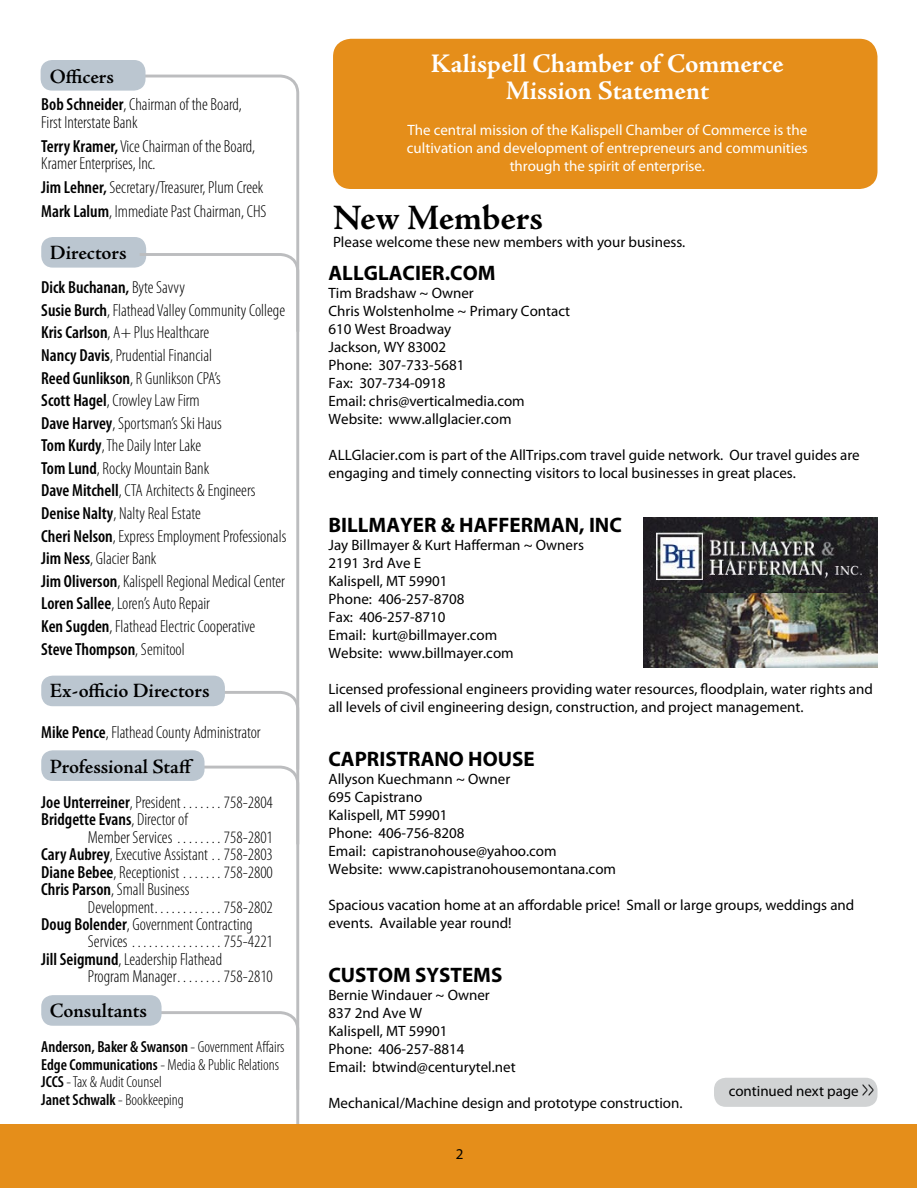
<style>
.page{position:relative;width:918px;height:1188px;background:#fff}
.page>*{position:absolute;margin:0;border:0;box-sizing:border-box;transform-origin:0 0}
.t1{font:700 36px "Adobe Jenson Pro";letter-spacing:-.005em;color:#000}
.t2{font:700 27px/27px "Adobe Jenson Pro";letter-spacing:-.005em;color:#fff;text-align:center}
.t3{font:700 21px "Myriad Pro";color:#000}
.t4{font:600 20.4px "Adobe Jenson Pro";letter-spacing:-.005em;color:#000}
.t5{font:300 condensed 17.55px/22.6px "Myriad Pro";color:#000}
.t6{font:300 condensed 16.05px/17.5px "Myriad Pro";color:#000}
.t7{font:15px/18px "Myriad Pro";color:#000}
.t8{font:15px/18px "Myriad Pro";color:#fff;text-align:center}
.s1{font-weight:600}
.s2{font-size:22.5px}
</style>
<div class="page">
<svg style="left:140px;top:74px;width:160px;height:1050px"></svg>
<div style="left:1px;top:1124px;width:916px;height:63px;background:#e58e1a"></div>
<div style="left:333px;top:39px;width:545px;height:150px;background:#e58e1a;border-radius:18px"></div>
<svg style="left:140px;top:1010px;width:160px;height:83px"></svg>
<div style="left:41px;top:995px;width:121px;height:31px;background:#bbc6d0;border-radius:12px"></div>
<svg style="left:137px;top:689px;width:163px;height:158px"></svg>
<div style="left:41px;top:750px;width:164px;height:31px;background:#bbc6d0;border-radius:12px"></div>
<div style="left:41px;top:676px;width:184px;height:30px;background:#bbc6d0;border-radius:12px"></div>
<div style="left:41px;top:237px;width:105px;height:31px;background:#bbc6d0;border-radius:12px"></div>
<div style="left:41px;top:60px;width:105px;height:31px;background:#bbc6d0;border-radius:12px"></div>
<svg style="left:137px;top:252px;width:163px;height:83px"></svg>
<img style="left:644px;top:518px;width:234px;height:149px">
<div style="left:714px;top:1078px;width:164px;height:29px;background:#d1d3d4;border-radius:12px"></div>
<p class="t4" style="left:50px;top:65px;width:66px">Officers</p>
<p class="t5" style="left:41px;top:96px;width:202px;line-height:17.5px"><span class="s1">Bob Schneider</span>, Chairman of the Board,<br>First Interstate Bank</p>
<p class="t5" style="left:41px;top:137px;width:215px;line-height:17.5px"><span class="s1">Terry Kramer,</span> Vice Chairman of the Board,<br>Kramer Enterprises, Inc.</p>
<p class="t5" style="left:41px;top:175px;width:227px;line-height:24px"><span class="s1">Jim Lehner,</span> Secretary/Treasurer, Plum Creek<br><span class="s1">Mark Lalum</span>, Immediate Past Chairman, CHS</p>
<p class="t4" style="left:50px;top:241px;width:78px">Directors</p>
<p class="t5" style="left:41px;top:276px;width:247px"><span class="s1">Dick Buchanan,</span> Byte Savvy<br><span class="s1">Susie Burch</span>, Flathead Valley Community College <span class="s1">Kris Carlson</span>, A+ Plus Healthcare<br><span class="s1">Nancy Davis</span>, Prudential Financial<br><span class="s1">Reed Gunlikson</span>, R Gunlikson CPA’s<br><span class="s1">Scott Hagel</span>, Crowley Law Firm<br><span class="s1">Dave Harvey</span>, Sportsman’s Ski Haus<br><span class="s1">Tom Kurdy</span>, The Daily Inter Lake<br><span class="s1">Tom Lund</span>, Rocky Mountain Bank<br><span class="s1">Dave Mitchell</span>, CTA Architects &amp; Engineers <span class="s1">Denise Nalty</span>, Nalty Real Estate<br><span class="s1">Cheri Nelson</span>, Express Employment Professionals <span class="s1">Jim Ness</span>, Glacier Bank<br><span class="s1">Jim Oliverson</span>, Kalispell Regional Medical Center <span class="s1">Loren Sallee</span>, Loren’s Auto Repair<br><span class="s1">Ken Sugden</span>, Flathead Electric Cooperative <span class="s1">Steve Thompson</span>, Semitool</p>
<p class="t4" style="left:50px;top:679px;width:161px">Ex-officio Directors</p>
<p class="t5" style="left:41px;top:720px;width:221px"><span class="s1">Mike Pence</span>, Flathead County Administrator</p>
<p class="t4" style="left:50px;top:755px;width:145px">Professional Staff</p>
<p class="t5" style="left:41px;top:790px;width:144px"><span class="s1">Joe Unterreiner</span>, President........</p>
<p class="t5" style="left:224px;top:790px;width:51px">758-2804</p>
<p class="t5" style="left:88px;top:810px;width:101px;line-height:17.5px;text-indent:-47px"><span class="s1">Bridgette Evans</span>, Director of<br>Member Services.........</p>
<p class="t5" style="left:41px;top:828px;width:233px;line-height:17.5px;text-align:justify;text-indent:183px">758-2801<br><span class="s1">Cary Aubrey</span>, Executive Assistant... 758-2803<br><span class="s1">Diane Bebee</span>, Receptionist .......</p>
<p class="t5" style="left:224px;top:860px;width:51px">758-2800</p>
<p class="t5" style="left:88px;top:880px;width:103px;line-height:17.5px;text-indent:-47px"><span class="s1">Chris Parson</span>, Small Business<br>Development.............</p>
<p class="t5" style="left:224px;top:895px;width:51px">758-2802</p>
<p class="t5" style="left:41px;top:913px;width:213px"><span class="s1">Doug Bolender</span>, Government Contracting</p>
<p class="t5" style="left:88px;top:930px;width:46px">Services.................</p>
<p class="t5" style="left:224px;top:930px;width:51px">755-4221</p>
<p class="t5" style="left:41px;top:950px;width:182px;line-height:17.5px;text-align:center"><span class="s1">Jill Seigmund</span>, Leadership Flathead<br>Program Manager.........</p>
<p class="t5" style="left:224px;top:965px;width:51px">758-2810</p>
<p class="t4" style="left:50px;top:999px;width:99px">Consultants</p>
<p class="t6" style="left:41px;top:1038px;width:245px"><span class="s1">Anderson, Baker &amp; Swanson</span> - Government Affairs <span class="s1">Edge Communications</span> - Media &amp; Public Relations <span class="s1">JCCS</span> - Tax &amp; Audit Counsel<br><span class="s1">Janet Schwalk</span> - Bookkeeping</p>
<h2 class="t2" style="left:431px;top:50px;width:354px">Kalispell Chamber of Commerce<br>Mission Statement</h2>
<p class="t8" style="left:407px;top:120px;width:402px">The central mission of the Kalispell Chamber of Commerce is the cultivation and development of entrepreneurs and communities through the spirit of enterprise.</p>
<h1 class="t1" style="left:333px;top:198px;width:212px">New Members</h1>
<p class="t7" style="left:333px;top:233px;width:354px">Please welcome these new members with your business.</p>
<p class="t3" style="left:328px;top:259px;width:62px">ALLGLACIER</p>
<p class="t3" style="left:445px;top:259px;width:21px">.COM</p>
<p class="t7" style="left:328px;top:283px;width:243px">Tim Bradshaw ~ Owner<br>Chris Wolstenholme ~ Primary Contact<br>610 West Broadway<br>Jackson, WY 83002<br>Phone: 307-733-5681<br>Fax: 307-734-0918<br>Email: chris@verticalmedia.com<br>Website: www.allglacier.com</p>
<p class="t7" style="left:328px;top:445px;width:533px">ALLGlacier.com is part of the AllTrips.com travel guide network. Our travel guides are engaging and timely connecting visitors to local businesses in great places.</p>
<p class="t3" style="left:328px;top:511px;width:26px">BILLMA</p>
<p class="t3" style="left:400px;top:511px;width:124px">YER &amp; HAFFERMAN</p>
<p class="t3" style="left:579px;top:511px;width:30px">, INC</p>
<p class="t7" style="left:328px;top:535px;width:257px">Jay Billmayer &amp; Kurt Hafferman ~ Owners<br>2191 3rd Ave E<br>Kalispell, MT 59901<br>Phone: 406-257-8708<br>Fax: 406-257-8710<br>Email: kurt@billmayer.com<br>Website: www.billmayer.com</p>
<p class="t7" style="left:328px;top:679px;width:546px">Licensed professional engineers providing water resources, floodplain, water rights and all levels of civil engineering design, construction, and project management.</p>
<p class="t3" style="left:328px;top:745px;width:52px">CAPRISTRANO</p>
<p class="t3" style="left:468px;top:745px;width:14px">HOUSE</p>
<p class="t7" style="left:328px;top:769px;width:289px">Allyson Kuechmann ~ Owner<br>695 Capistrano<br>Kalispell, MT 59901<br>Phone: 406-756-8208<br>Email: capistranohouse@yahoo.com<br>Website: www.capistranohousemontana.com</p>
<p class="t7" style="left:328px;top:895px;width:527px">Spacious vacation home at an affordable price! Small or large groups, weddings and events. Available year round!</p>
<p class="t3" style="left:328px;top:961px;width:28px">CUSTOM</p>
<p class="t3" style="left:415px;top:961px;width:38px">SYSTEMS</p>
<p class="t7" style="left:328px;top:985px;width:189px">Bernie Windauer ~ Owner<br>837 2nd Ave W<br>Kalispell, MT 59901<br>Phone: 406-257-8814<br>Email: btwind@centurytel.net</p>
<p class="t7" style="left:328px;top:1093px;width:356px">Mechanical/Machine design and prototype construction.</p>
<p class="t7" style="left:729px;top:1082px;width:147px">continued next page <span class="s2">&gt;&gt;</span></p>
<p class="t7" style="left:456px;top:1144px;width:9px">2</p>
</div>
